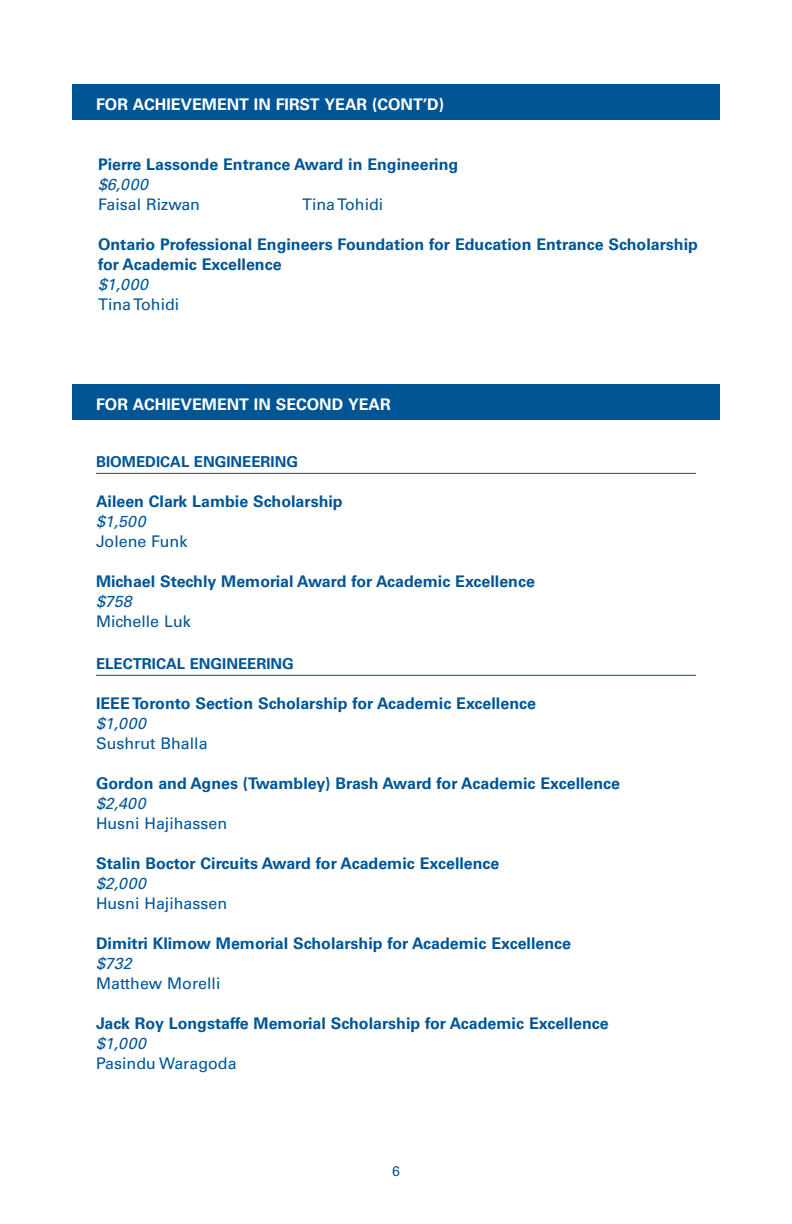
<style>
.page{position:relative;width:792px;height:1224px;background:#fff}
.page>*{position:absolute;margin:0;border:0;box-sizing:border-box;transform-origin:0 0}
.award_name{font:700 16px/20px "Univers";color:#005595}
.text_arch{font:16px "Univers LT Std";color:#005595}
.page_header{font:700 16px "Univers LT Std";color:#fff}
.italic_amt{font:italic 16px "Univers LT Std";letter-spacing:.04em;color:#005595}
.reg_name{font:16px "Univers LT Std";color:#005595}
.page_sub_head{font:700 15px "Univers LT Std";color:#005595}
.t1{font:14px "Univers LT Std";color:#005595}
</style>
<div class="page">
<hr style="left:96px;top:473px;width:600px;height:1px;background:#005595">
<hr style="left:96px;top:675px;width:600px;height:1px;background:#005595">
<div style="left:72px;top:384px;width:648px;height:36px;background:#005595"></div>
<div style="left:72px;top:84px;width:648px;height:36px;background:#005595"></div>
<p class="page_header" style="left:96px;top:95px;width:350px">FOR ACHIEVEMENT IN FIRST YEAR (CONT’D)</p>
<p class="award_name" style="left:98px;top:154px;width:362px">Pierre Lassonde Entrance Award in Engineering</p>
<p class="italic_amt" style="left:98px;top:175px;width:52px">$6,000</p>
<p class="reg_name" style="left:98px;top:195px;width:104px">Faisal Rizwan</p>
<p class="reg_name" style="left:302px;top:195px;width:83px">Tina Tohidi</p>
<p class="award_name" style="left:98px;top:234px;width:601px">Ontario Professional Engineers Foundation for Education Entrance Scholarship for Academic Excellence</p>
<p class="italic_amt" style="left:98px;top:275px;width:52px">$1,000</p>
<p class="reg_name" style="left:98px;top:295px;width:83px">Tina Tohidi</p>
<p class="page_header" style="left:96px;top:395px;width:296px">FOR ACHIEVEMENT IN SECOND YEAR</p>
<p class="page_sub_head" style="left:96px;top:453px;width:204px">BIOMEDICAL ENGINEERING</p>
<p class="award_name" style="left:96px;top:491px;width:248px">Aileen Clark Lambie Scholarship</p>
<p class="italic_amt" style="left:96px;top:512px;width:51px">$1,500</p>
<p class="text_arch" style="left:96px;top:532px;width:93px">Jolene Funk</p>
<p class="award_name" style="left:96px;top:571px;width:440px">Michael Stechly Memorial Award for Academic Excellence</p>
<p class="italic_amt" style="left:96px;top:592px;width:37px">$758</p>
<p class="text_arch" style="left:96px;top:612px;width:96px">Michelle Luk</p>
<p class="page_sub_head" style="left:96px;top:655px;width:199px">ELECTRICAL ENGINEERING</p>
<p class="award_name" style="left:96px;top:693px;width:442px">IEEE Toronto Section Scholarship for Academic Excellence</p>
<p class="italic_amt" style="left:96px;top:714px;width:52px">$1,000</p>
<p class="text_arch" style="left:96px;top:734px;width:113px">Sushrut Bhalla</p>
<p class="award_name" style="left:96px;top:773px;width:526px">Gordon and Agnes (Twambley) Brash Award for Academic Excellence</p>
<p class="italic_amt" style="left:96px;top:794px;width:51px">$2,400</p>
<p class="text_arch" style="left:96px;top:814px;width:133px">Husni Hajihassen</p>
<p class="award_name" style="left:96px;top:853px;width:405px">Stalin Boctor Circuits Award for Academic Excellence</p>
<p class="italic_amt" style="left:96px;top:874px;width:52px">$2,000</p>
<p class="text_arch" style="left:96px;top:894px;width:133px">Husni Hajihassen</p>
<p class="award_name" style="left:96px;top:933px;width:477px">Dimitri Klimow Memorial Scholarship for Academic Excellence</p>
<p class="italic_amt" style="left:96px;top:954px;width:37px">$732</p>
<p class="text_arch" style="left:96px;top:974px;width:126px">Matthew Morelli</p>
<p class="award_name" style="left:96px;top:1013px;width:514px">Jack Roy Longstaffe Memorial Scholarship for Academic Excellence</p>
<p class="italic_amt" style="left:96px;top:1034px;width:52px">$1,000</p>
<p class="text_arch" style="left:96px;top:1054px;width:142px">Pasindu Waragoda</p>
<p class="t1" style="left:392px;top:1163px;width:9px">6</p>
</div>
